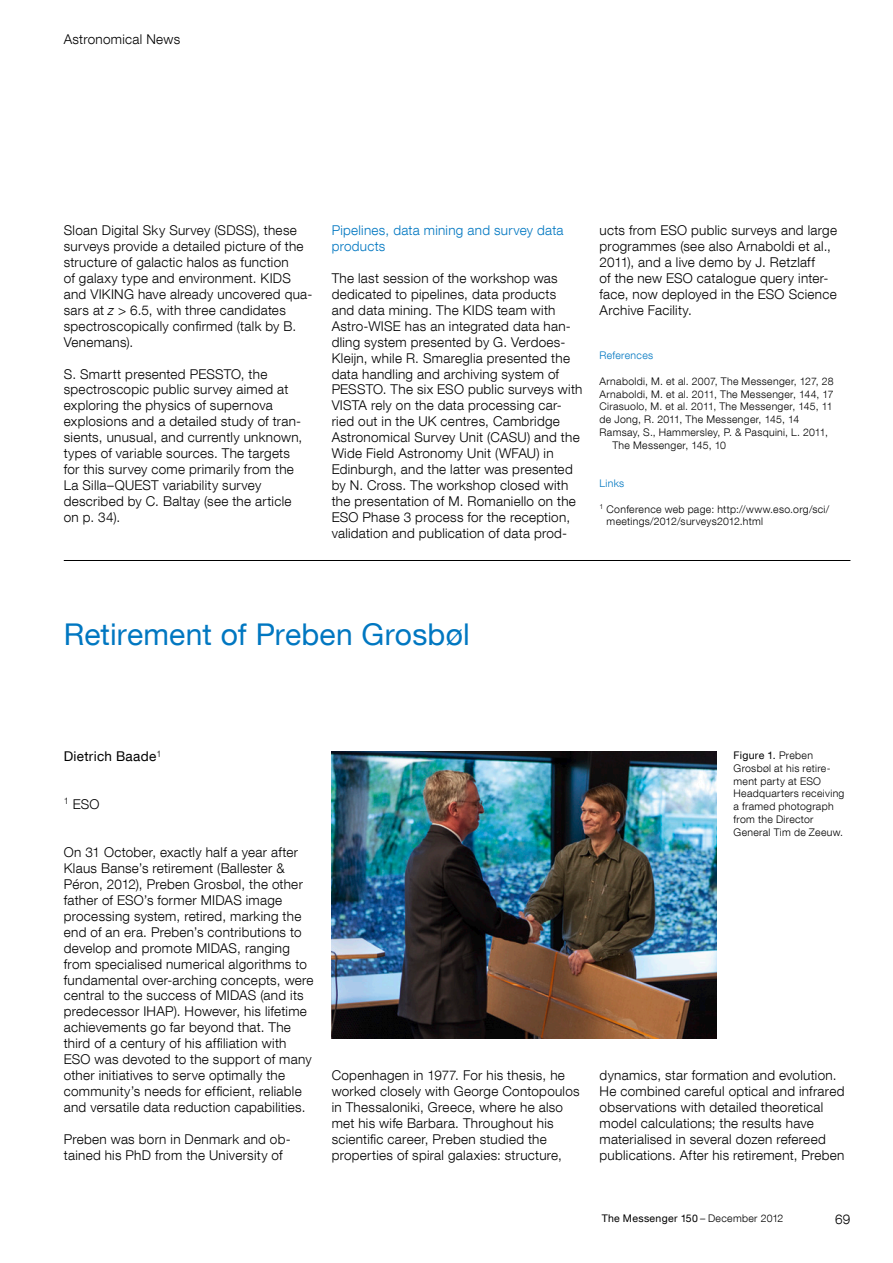
<style>
.page{position:relative;width:893px;height:1263px;background:#fff}
.page>*{position:absolute;margin:0;border:0;box-sizing:border-box;transform-origin:0 0}
.article_title{font:30px "Helvetica Neue LT Com";letter-spacing:.005em;color:#0077c1}
._45_9pt{font:300 13.5px/15.9px "Helvetica Neue LT Com";letter-spacing:.02em;color:#000}
._45_9pt_blue{font:300 13.5px/15.9px "Helvetica Neue LT Com";letter-spacing:.02em;color:#0077c1}
._45_9pt-2{font:13.5px "Helvetica Neue LT Com";letter-spacing:.02em;color:#000}
._45_7pt_ZA_3_mm{font:300 10.5px/12.8px "Helvetica Neue LT Com";letter-spacing:.03em;color:#000}
.t1{font:10.5px "Helvetica Neue LT Com";letter-spacing:.03em;color:#000}
._45_7pt_ZA_3_mm-2{font:300 10.5px "Helvetica Neue LT Com";letter-spacing:.03em;color:#0077c1}
.s1{font-style:italic}
.s2{font-weight:400}
.s3{font-weight:300}
</style>
<div class="page">
<hr style="left:64px;top:560px;width:786px;height:1px;background:#000">
<img style="left:332px;top:752px;width:384px;height:287px">
<p class="_45_9pt" style="left:64px;top:31px;width:118px">Astronomical News</p>
<p class="_45_9pt" style="left:64px;top:222px;width:250px">Sloan Digital Sky Survey (SDSS), these surveys provide a detailed picture of the structure of galactic halos as function<br>of galaxy type and environment. KIDS and VIKING have already uncovered qua&shy;sars at <span class="s1">z</span> &gt; 6.5, with three candidates spectroscopically confirmed (talk by B.<br>Venemans).</p>
<p class="_45_9pt" style="left:64px;top:365px;width:240px">S. Smartt presented PESSTO, the spectroscopic public survey aimed at exploring the physics of supernova explosions and a detailed study of tran&shy;sients, unusual, and currently unknown, types of variable sources. The targets for this survey come primarily from the La Silla–QUEST variability survey described by C. Baltay (see the article on p. 34).</p>
<p class="_45_9pt_blue" style="left:332px;top:222px;width:233px">Pipelines, data mining and survey data products</p>
<p class="_45_9pt" style="left:332px;top:270px;width:252px">The last session of the workshop was dedicated to pipelines, data products<br>and data mining. The KIDS team with Astro-WISE has an integrated data han&shy;dling system presented by G. Verdoes-Kleijn, while R. Smareglia presented the data handling and archiving system of PESSTO. The six ESO public surveys with VISTA rely on the data processing car&shy;ried out in the UK centres, Cambridge Astronomical Survey Unit (CASU) and the Wide Field Astronomy Unit (WFAU) in Edinburgh, and the latter was presented by N. Cross. The workshop closed with the presentation of M. Romaniello on the ESO Phase 3 process for the reception, validation and publication of data prod-</p>
<p class="_45_9pt" style="left:600px;top:222px;width:239px">ucts from ESO public surveys and large programmes (see also Arnaboldi et al., 2011), and a live demo by J. Retzlaff<br>of the new ESO catalogue query inter&shy;face, now deployed in the ESO Science Archive Facility.</p>
<p class="_45_7pt_ZA_3_mm-2" style="left:600px;top:349px;width:55px">References</p>
<p class="_45_7pt_ZA_3_mm" style="left:600px;top:375px;width:235px">Arnaboldi, M. et al. 2007, The Messenger, 127, 28</p>
<p class="_45_7pt_ZA_3_mm" style="left:600px;top:387px;width:236px">Arnaboldi, M. et al. 2011, The Messenger, 144, 17</p>
<p class="_45_7pt_ZA_3_mm" style="left:600px;top:400px;width:235px">Cirasuolo, M. et al. 2011, The Messenger, 145, 11</p>
<p class="_45_7pt_ZA_3_mm" style="left:600px;top:413px;width:201px">de Jong, R. 2011, The Messenger, 145, 14</p>
<p class="_45_7pt_ZA_3_mm" style="left:612px;top:426px;width:217px;text-indent:-13px">Ramsay, S., Hammersley, P. &amp; Pasquini, L. 2011,<br>The Messenger, 145, 10</p>
<p class="_45_7pt_ZA_3_mm-2" style="left:600px;top:477px;width:26px">Links</p>
<p class="_45_7pt_ZA_3_mm" style="left:607px;top:502px;width:224px;text-indent:-7px"><sup>1</sup> Conference web page: http://www.eso.org/sci/ meetings/2012/surveys2012.html</p>
<p class="article_title" style="left:64px;top:616px;width:408px">Retirement of Preben Grosbøl</p>
<p class="_45_9pt-2" style="left:64px;top:748px;width:99px">Dietrich Baade<sup>1</sup></p>
<p class="_45_9pt" style="left:64px;top:796px;width:37px"><sup>1</sup> ESO</p>
<p class="_45_9pt" style="left:64px;top:844px;width:251px">On 31 October, exactly half a year after Klaus Banse’s retirement (Ballester &amp; Péron, 2012), Preben Grosbøl, the other father of ESO’s former MIDAS image processing system, retired, marking the end of an era. Preben’s contributions to develop and promote MIDAS, ranging from specialised numerical algorithms to fundamental over-arching concepts, were central to the success of MIDAS (and its predecessor IHAP). However, his lifetime achievements go far beyond that. The third of a century of his affiliation with ESO was devoted to the support of many other initiatives to serve optimally the community’s needs for efficient, reliable and versatile data reduction capabilities.</p>
<p class="_45_9pt" style="left:64px;top:1131px;width:226px">Preben was born in Denmark and ob-- tained his PhD from the University of</p>
<p class="_45_7pt_ZA_3_mm" style="left:733px;top:749px;width:112px"><span class="s2">Figure 1.</span> Preben<br>Grosbøl at his retire&shy;ment party at ESO<br>Headquarters receiving a framed photograph from the Director<br>General Tim de Zeeuw.</p>
<p class="_45_9pt" style="left:332px;top:1067px;width:250px">Copenhagen in 1977. For his thesis, he worked closely with George Contopoulos in Thessaloniki, Greece, where he also met his wife Barbara. Throughout his scientific career, Preben studied the properties of spiral galaxies: structure,</p>
<p class="_45_9pt" style="left:600px;top:1067px;width:246px">dynamics, star formation and evolution.<br>He combined careful optical and infrared observations with detailed theoretical model calculations; the results have materialised in several dozen refereed publications. After his retirement, Preben</p>
<p class="t1" style="left:602px;top:1211px;width:183px">The Messenger 150 <span class="s3">– December 2012</span></p>
<p class="_45_9pt" style="left:835px;top:1211px;width:17px">69</p>
</div>
